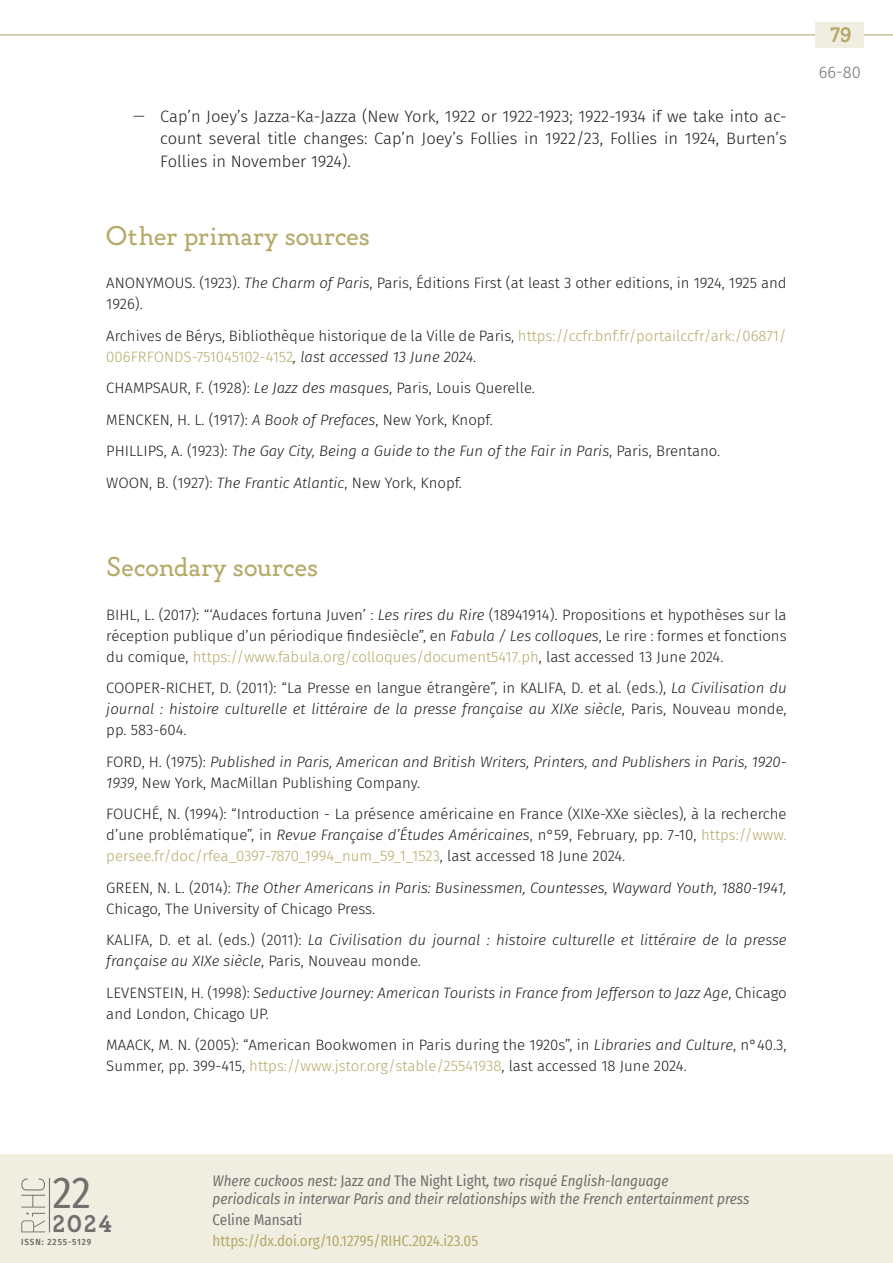
<style>
.page{position:relative;width:893px;height:1263px;background:#fff}
.page>*{position:absolute;margin:0;border:0;box-sizing:border-box;transform-origin:0 0}
.t1{font:43.2px "Fira Sans Condensed";color:#70706f}
.t2{font:27px "Gambero";color:#b5aa69}
.t3{font:600 24px "Gambero";color:#70706f}
.t4{font:600 21px "Gambero";color:#b5aa69}
.t5{font:300 16.5px/22.5px "Fira Sans";color:#1d1d1b;text-align:justify}
.t6{font:300 16.5px "Fira Sans";color:#70706f}
.t7{font:300 15px/21px "Fira Sans";color:#1d1d1b}
.t8{font:italic 300 15px/21px "Fira Sans";color:#1d1d1b}
.t9{font:300 15px/21px "Fira Sans";color:#b5aa69}
.t10{font:italic 15px/18px "Fira Sans Condensed";color:#70706f}
.t11{font:15px "Fira Sans Condensed";color:#b5aa69}
.t12{font:15px "Fira Sans Condensed";color:#70706f}
.t13{font:600 9px "Fira Sans Condensed";letter-spacing:.1em;color:#70706f}
.s1{font-family:"Fira Sans Condensed"}
.s2{font-style:italic}
.s3{color:#1d1d1b}
.s4{font-style:italic;color:#1d1d1b}
.s5{color:#b5aa69}
.s6{font-style:normal}
</style>
<div class="page">
<hr style="left:0;top:34px;width:893px;height:1px;background:#b8a983">
<div style="left:816px;top:22px;width:48px;height:26px;background:#f0eee1"></div>
<div style="left:0;top:1154px;width:893px;height:109px;background:#f0eee1"></div>
<hr style="left:49px;top:1178px;width:1px;height:54px;background:#70706f">
<svg style="left:21px;top:1178px;width:24px;height:29px"></svg>
<svg style="left:21px;top:1213px;width:24px;height:19px"></svg>
<p class="t5" style="left:160px;top:105px;width:628px;text-indent:-27px"><span class="s1">࢒</span> Cap’n Joey’s Jazza-Ka-Jazza (New York, 1922 or 1922-1923; 1922-1934 if we take into ac&shy;count several title changes: Cap’n Joey’s Follies in 1922/23, Follies in 1924, Burten’s Follies in November 1924).</p>
<h2 class="t2" style="left:106px;top:219px;width:265px">Other primary sources</h2>
<p class="t7" style="left:106px;top:272px;width:682px">ANONYMOUS. (1923). <span class="s2">The Charm of Paris</span>, Paris, Éditions First (at least 3 other editions, in 1924, 1925 and<br>1926).</p>
<p class="t9" style="left:106px;top:325px;width:682px"><span class="s3">Archives de Bérys, Bibliothèque historique de la Ville de Paris,</span> https://ccfr.bnf.fr/portailccfr/ark:/06871/<br>006FRFONDS-751045102-4152<span class="s4">, last accessed 13 June 2024.</span></p>
<p class="t7" style="left:106px;top:372px;width:616px;line-height:31.5px">CHAMPSAUR, F. (1928): <span class="s2">Le Jazz des masques</span>, Paris, Louis Querelle.<br>MENCKEN, H. L. (1917): <span class="s2">A Book of Prefaces</span>, New York, Knopf.<br>PHILLIPS, A. (1923): <span class="s2">The Gay City, Being a Guide to the Fun of the Fair in Paris</span>, Paris, Brentano.<br>WOON, B. (1927): <span class="s2">The Frantic Atlantic</span>, New York, Knopf.</p>
<h2 class="t2" style="left:106px;top:551px;width:213px">Secondary sources</h2>
<p class="t7" style="left:106px;top:604px;width:682px;text-align:justify">BIHL, L. (2017): “‘Audaces fortuna Juven’ : <span class="s2">Les rires du Rire</span> (18941914). Propositions et hypothèses sur la réception publique d’un périodique findesiècle”, en <span class="s2">Fabula / Les colloques</span>, Le rire : formes et fonctions du comique, <span class="s5">https://www.fabula.org/colloques/document5417.ph</span>, last accessed 13 June 2024.</p>
<p class="t7" style="left:106px;top:677px;width:682px;text-align:justify">COOPER-RICHET, D. (2011): “La Presse en langue étrangère”, in KALIFA, D. et al. (eds.), <span class="s2">La Civilisation du journal : histoire culturelle et littéraire de la presse française au XIXe siècle</span>, Paris, Nouveau monde, pp. 583-604.</p>
<p class="t8" style="left:106px;top:751px;width:682px"><span class="s6">FORD, H. (1975):</span> Published in Paris, American and British Writers, Printers, and Publishers in Paris, 1920-<br>1939<span class="s6">, New York, MacMillan Publishing Company.</span></p>
<p class="t7" style="left:106px;top:803px;width:682px;text-align:justify">FOUCHÉ, N. (1994): “Introduction - La présence américaine en France (XIXe-XXe siècles), à la recherche d’une problématique”, in <span class="s2">Revue Française d’Études Américaines</span>, n°59, February, pp. 7-10, <span class="s5">https://www. persee.fr/doc/rfea_0397-7870_1994_num_59_1_1523</span>, last accessed 18 June 2024.</p>
<p class="t8" style="left:106px;top:877px;width:682px"><span class="s6">GREEN, N. L. (2014):</span> The Other Americans in Paris: Businessmen, Countesses, Wayward Youth, 1880-1941,<br><span class="s6">Chicago, The University of Chicago Press.</span></p>
<p class="t8" style="left:106px;top:929px;width:682px"><span class="s6">KALIFA, D. et al. (eds.) (2011):</span> La Civilisation du journal : histoire culturelle et littéraire de la presse française au XIXe siècle<span class="s6">, Paris, Nouveau monde.</span></p>
<p class="t8" style="left:106px;top:982px;width:682px"><span class="s6">LEVENSTEIN, H. (1998):</span> Seductive Journey: American Tourists in France from Jefferson to Jazz Age<span class="s6">, Chicago and London, Chicago UP.</span></p>
<p class="t7" style="left:106px;top:1034px;width:682px">MAACK, M. N. (2005): “American Bookwomen in Paris during the 1920s”, in <span class="s2">Libraries and Culture</span>, n°40.3,<br>Summer, pp. 399-415, <span class="s5">https://www.jstor.org/stable/25541938</span>, last accessed 18 June 2024.</p>
<h3 class="t4" style="left:830px;top:22px;width:23px">79</h3>
<p class="t6" style="left:819px;top:60px;width:43px">66-80</p>
<p class="t10" style="left:213px;top:1171px;width:538px">Where cuckoos nest: <span class="s6">Jazz</span> and <span class="s6">The Night Light</span>, two risqué English-language<br>periodicals in interwar Paris and their relationships with the French entertainment press</p>
<p class="t12" style="left:213px;top:1208px;width:91px">Celine Mansati</p>
<h1 class="t1" style="left:53px;top:1160px;width:40px">22</h1>
<h3 class="t3" style="left:53px;top:1209px;width:61px">2024</h3>
<p class="t13" style="left:21px;top:1234px;width:71px">ISSN: 2255-5129</p>
<p class="t11" style="left:213px;top:1229px;width:267px">https://dx.doi.org/10.12795/RIHC.2024.i23.05</p>
</div>
